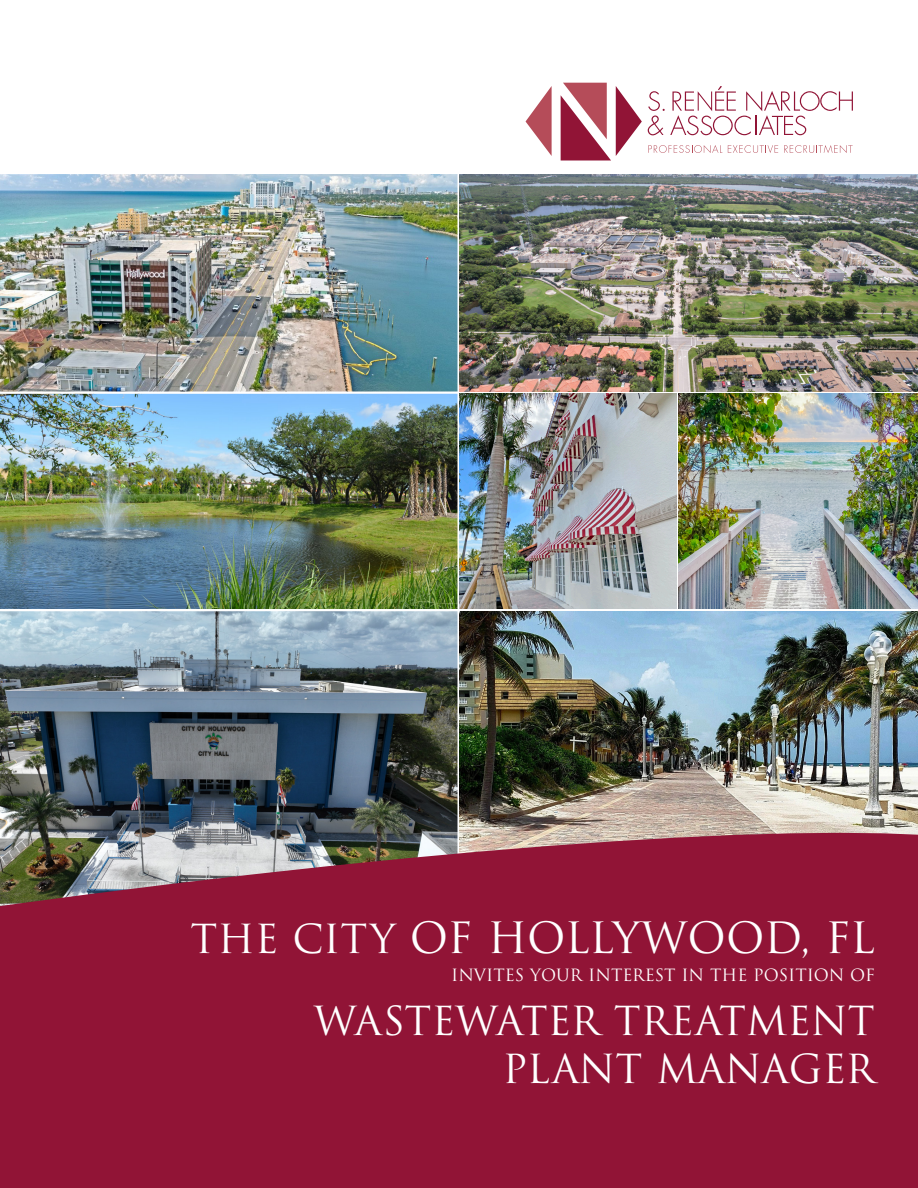
<style>
.page{position:relative;width:918px;height:1188px;background:#fff}
.page>*{position:absolute;margin:0;border:0;box-sizing:border-box;transform-origin:0 0}
.t1{font:42px "Trajan Pro 3";letter-spacing:-.015em;color:#fff}
.t2{font:39px "Trajan Pro 3";color:#fff}
.t3{font:16.5px "Trajan Pro 3";color:#fff}
.s1{font-size:39px}
</style>
<div class="page">
<img style="left:0;top:611px;width:458px;height:222px">
<img style="left:460px;top:611px;width:458px;height:222px">
<img style="left:0;top:174px;width:458px;height:218px">
<svg style="left:648px;top:86px;width:205px;height:49px"></svg>
<svg style="left:648px;top:145px;width:74px;height:8px"></svg>
<svg style="left:728px;top:145px;width:50px;height:8px"></svg>
<svg style="left:784px;top:145px;width:69px;height:8px"></svg>
<svg style="left:526px;top:86px;width:26px;height:70px"></svg>
<svg style="left:561px;top:83px;width:81px;height:78px"></svg>
<img style="left:460px;top:174px;width:458px;height:218px">
<svg style="left:0;top:833px;width:918px;height:355px;background:#911e3c"></svg>
<img style="left:460px;top:394px;width:216px;height:215px">
<img style="left:0;top:394px;width:458px;height:215px">
<img style="left:679px;top:394px;width:239px;height:215px">
<p class="t1" style="left:191px;top:909px;width:686px"><span class="s1">THE CITY</span> OF HOLLYWOOD, FL</p>
<p class="t3" style="left:451px;top:964px;width:425px">INVITES YOUR INTEREST IN THE POSITION OF</p>
<p class="t2" style="left:314px;top:995px;width:563px">WASTEWATER TREATMENT</p>
<p class="t2" style="left:503px;top:1043px;width:374px">PLANT MANAGER</p>
</div>
